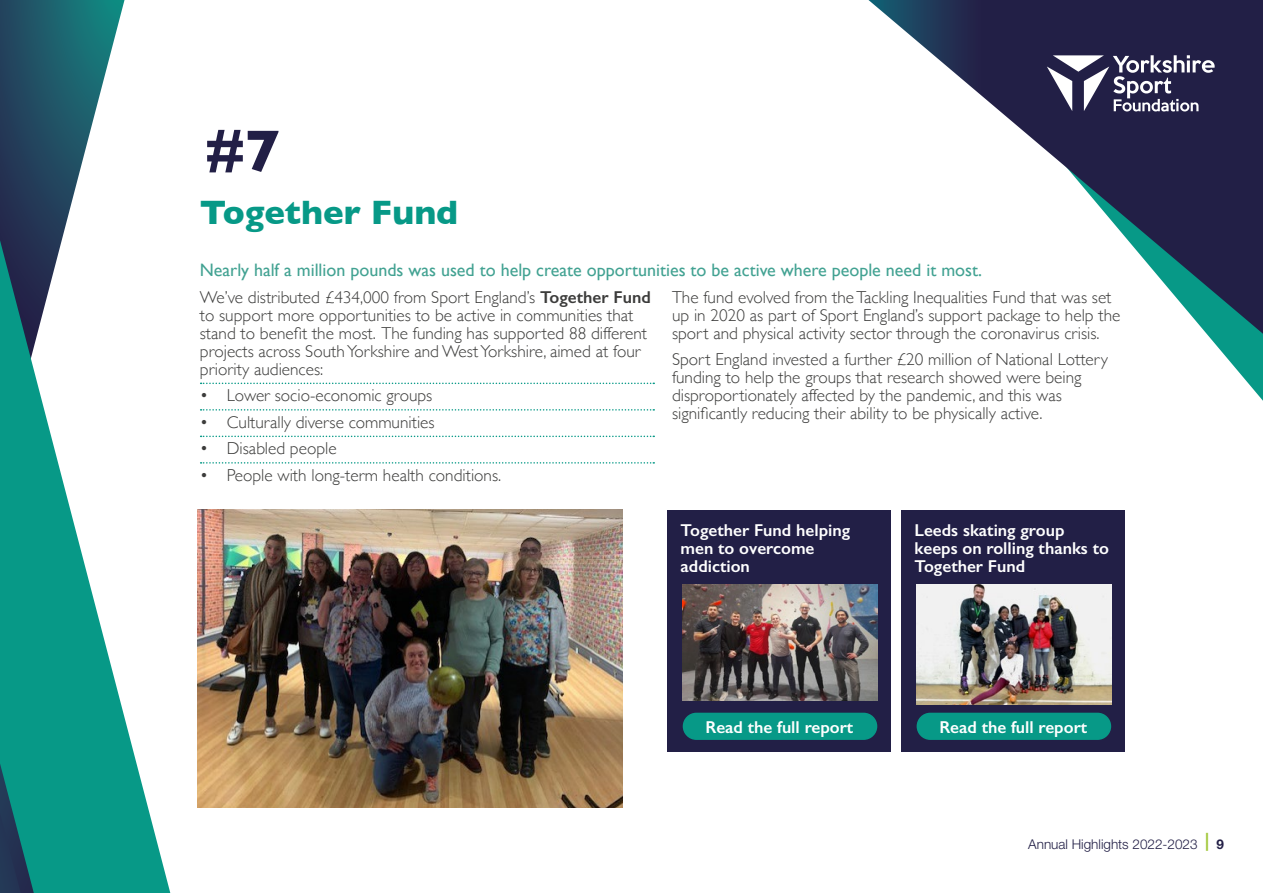
<style>
.page{position:relative;width:1263px;height:893px;background:#fff}
.page>*{position:absolute;margin:0;border:0;box-sizing:border-box;transform-origin:0 0}
.t1{font:700 60px "Gill Sans";color:#221f46}
.t2{font:700 34.5px "Gill Sans";color:#079987}
.t3{font:18px "Gill Sans";color:#42a292}
.t4{font:300 17.25px/18px "Gill Sans";color:#3c3c3b}
.t5{font:600 17.25px/18px "Gill Sans";color:#fff}
.t6{font:300 13.5px "Helvetica Neue LT Std";color:#221f46}
.s1{font-weight:600}
.s2{font-weight:500;font-size:18px;color:#a2c73a}
.s3{font-weight:700}
</style>
<div class="page">
<svg style="left:0;top:0;width:125px;height:191px"></svg>
<svg style="left:0;top:191px;width:171px;height:702px"></svg>
<svg style="left:0;top:714px;width:37px;height:179px;background:#107775"></svg>
<svg style="left:868px;top:0;width:395px;height:386px"></svg>
<svg style="left:981px;top:22px;width:282px;height:288px;fill:#221f46"></svg>
<svg style="left:1047px;top:55px;width:168px;height:56px"></svg>
<img style="left:198px;top:509px;width:425px;height:299px">
<div style="left:668px;top:510px;width:223px;height:242px;background:#221f46"></div>
<img style="left:682px;top:584px;width:195px;height:117px">
<div style="left:683px;top:713px;width:193px;height:26px;background:#079987;border-radius:13px"></div>
<div style="left:683px;top:713px;width:194px;height:27px;border:2px solid #079987;border-radius:13px"></div>
<div style="left:901px;top:510px;width:224px;height:242px;background:#221f46"></div>
<img style="left:916px;top:584px;width:195px;height:120px">
<div style="left:917px;top:713px;width:193px;height:26px;background:#079987;border-radius:13px"></div>
<div style="left:917px;top:713px;width:194px;height:27px;border:2px solid #079987;border-radius:13px"></div>
<svg style="left:201px;top:383px;width:453px;height:1px"></svg>
<svg style="left:201px;top:409px;width:453px;height:2px"></svg>
<svg style="left:201px;top:436px;width:453px;height:1px"></svg>
<svg style="left:201px;top:462px;width:453px;height:2px"></svg>
<h1 class="t1" style="left:205px;top:104px;width:77px">#7</h1>
<h2 class="t2" style="left:200px;top:184px;width:260px">Together Fund</h2>
<p class="t3" style="left:200px;top:259px;width:784px">Nearly half a million pounds was used to help create opportunities to be active where people need it most.</p>
<p class="t4" style="left:200px;top:287px;width:452px">We’ve distributed £434,000 from Sport England’s <span class="s1">Together Fund </span>to support more opportunities to be active in communities that stand to benefit the most. The funding has supported 88 different projects across South Yorkshire and West Yorkshire, aimed at four priority audiences:</p>
<p class="t4" style="left:200px;top:386px;width:234px">• Lower socio-economic groups</p>
<p class="t4" style="left:200px;top:412px;width:236px">• Culturally diverse communities</p>
<p class="t4" style="left:200px;top:439px;width:138px">• Disabled people</p>
<p class="t4" style="left:200px;top:465px;width:303px">• People with long-term health conditions.</p>
<p class="t4" style="left:672px;top:287px;width:450px">The fund evolved from the Tackling Inequalities Fund that was set up in 2020 as part of Sport England’s support package to help the sport and physical activity sector through the coronavirus crisis.</p>
<p class="t4" style="left:672px;top:350px;width:437px">Sport England invested a further £20 million of National Lottery funding to help the groups that research showed were being disproportionately affected by the pandemic, and this was significantly reducing their ability to be physically active.</p>
<p class="t5" style="left:681px;top:521px;width:171px">Together Fund helping men to overcome addiction</p>
<p class="t5" style="left:706px;top:718px;width:149px">Read the full report</p>
<p class="t5" style="left:914px;top:521px;width:196px">Leeds skating group keeps on rolling thanks to<br>Together Fund</p>
<p class="t5" style="left:939px;top:718px;width:149px">Read the full report</p>
<p class="t6" style="left:1028px;top:836px;width:197px">Annual Highlights 2022-2023 <span class="s2">|</span> <span class="s3">9</span></p>
</div>
